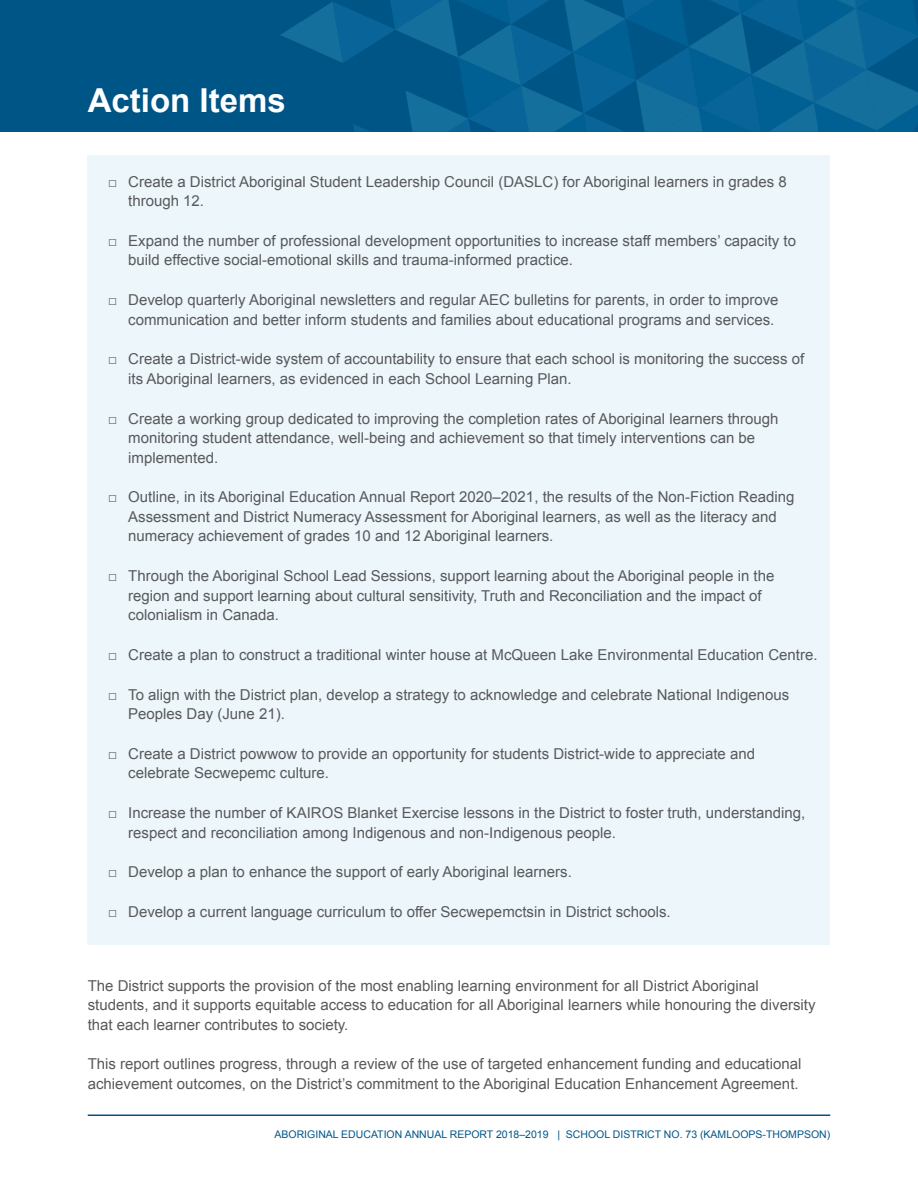
<style>
.page{position:relative;width:918px;height:1188px;background:#fff}
.page>*{position:absolute;margin:0;border:0;box-sizing:border-box;transform-origin:0 0}
.t1{font:700 33px "Arial";color:#fff}
.t2{font:15px/19.5px "Arial";color:#58595b}
.t3{font:10.5px "Arial";color:#005587}
</style>
<div class="page">
<div style="left:0;top:0;width:918px;height:132px;background:#005587"></div>
<svg style="left:281px;top:0;width:637px;height:132px"></svg>
<hr style="left:88px;top:1114px;width:742px;height:2px;background:#005587">
<div style="left:88px;top:156px;width:742px;height:789px;background:#ecf6fb"></div>
<h1 class="t1" style="left:88px;top:78px;width:200px">Action Items</h1>
<p class="t2" style="left:128px;top:172px;width:660px;text-indent:-20px">□ Create a District Aboriginal Student Leadership Council (DASLC) for Aboriginal learners in grades 8 through 12.</p>
<p class="t2" style="left:128px;top:231px;width:669px;text-indent:-20px">□ Expand the number of professional development opportunities to increase staff members’ capacity to build effective social-emotional skills and trauma-informed practice.</p>
<p class="t2" style="left:108px;top:290px;width:672px;text-align:right">□ Develop quarterly Aboriginal newsletters and regular AEC bulletins for parents, in order to improve communication and better inform students and families about educational programs and services.</p>
<p class="t2" style="left:128px;top:349px;width:678px;text-indent:-20px">□ Create a District-wide system of accountability to ensure that each school is monitoring the success of its Aboriginal learners, as evidenced in each School Learning Plan.</p>
<p class="t2" style="left:128px;top:409px;width:652px;text-indent:-20px">□ Create a working group dedicated to improving the completion rates of Aboriginal learners through monitoring student attendance, well-being and achievement so that timely interventions can be implemented.</p>
<p class="t2" style="left:128px;top:487px;width:668px;text-indent:-20px">□ Outline, in its Aboriginal Education Annual Report 2020–2021, the results of the Non-Fiction Reading<br>Assessment and District Numeracy Assessment for Aboriginal learners, as well as the literacy and numeracy achievement of grades 10 and 12 Aboriginal learners.</p>
<p class="t2" style="left:128px;top:566px;width:648px;text-indent:-20px">□ Through the Aboriginal School Lead Sessions, support learning about the Aboriginal people in the region and support learning about cultural sensitivity, Truth and Reconciliation and the impact of colonialism in Canada.</p>
<p class="t2" style="left:108px;top:645px;width:711px">□ Create a plan to construct a traditional winter house at McQueen Lake Environmental Education Centre.</p>
<p class="t2" style="left:128px;top:685px;width:663px;text-indent:-20px">□ To align with the District plan, develop a strategy to acknowledge and celebrate National Indigenous<br>Peoples Day (June 21).</p>
<p class="t2" style="left:128px;top:744px;width:628px;text-indent:-20px">□ Create a District powwow to provide an opportunity for students District-wide to appreciate and celebrate Secwepemc culture.</p>
<p class="t2" style="left:128px;top:803px;width:678px;text-indent:-20px">□ Increase the number of KAIROS Blanket Exercise lessons in the District to foster truth, understanding, respect and reconciliation among Indigenous and non-Indigenous people.</p>
<p class="t2" style="left:108px;top:862px;width:465px">□ Develop a plan to enhance the support of early Aboriginal learners.</p>
<p class="t2" style="left:108px;top:902px;width:564px">□ Develop a current language curriculum to offer Secwepemctsin in District schools.</p>
<p class="t2" style="left:88px;top:976px;width:729px">The District supports the provision of the most enabling learning environment for all District Aboriginal students, and it supports equitable access to education for all Aboriginal learners while honouring the diversity that each learner contributes to society.</p>
<p class="t2" style="left:88px;top:1054px;width:715px">This report outlines progress, through a review of the use of targeted enhancement funding and educational achievement outcomes, on the District’s commitment to the Aboriginal Education Enhancement Agreement.</p>
<p class="t3" style="left:275px;top:1128px;width:557px">ABORIGINAL EDUCATION ANNUAL REPORT 2018–2019 | SCHOOL DISTRICT NO. 73 (KAMLOOPS-THOMPSON)</p>
</div>
